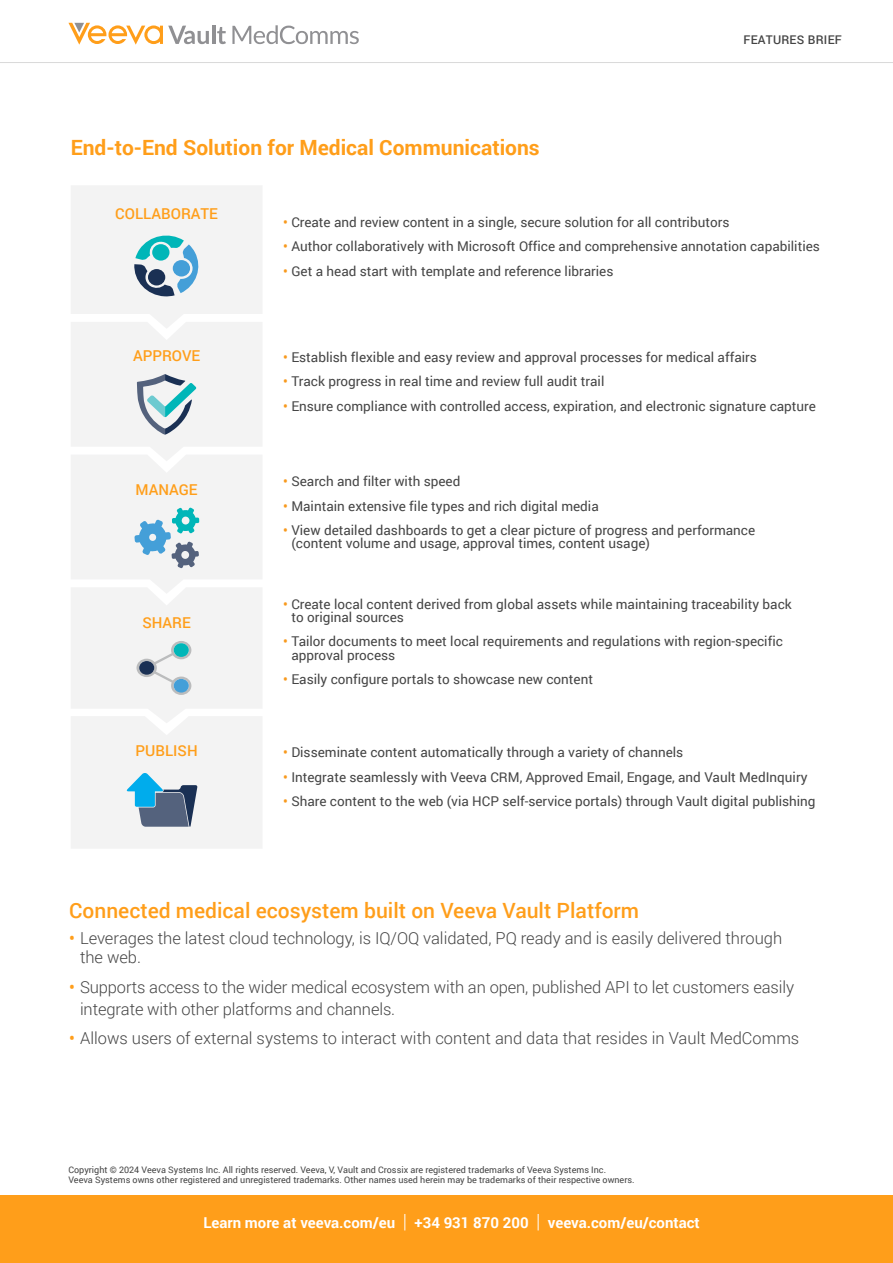
<style>
.page{position:relative;width:893px;height:1263px;background:#fff}
.page>*{position:absolute;margin:0;border:0;box-sizing:border-box;transform-origin:0 0}
.t1{font:500 21px "Roboto";color:#ff9e1a}
.t2{font:700 21px "Roboto";color:#ff9e1a}
.t3{font:300 16.5px/19.5px "Roboto";color:#454545}
.t4{font:700 15px "Roboto";color:#fff}
.t5{font:500 15px "Roboto";color:#ff9e1a}
.t6{font:13.5px/13.5px "Roboto";color:#454545}
.t7{font:500 12px "Roboto";letter-spacing:.02em;color:#444}
.t8{font:9px/10.5px "Roboto";color:#444}
.s1{font-weight:500;color:#f8991d}
.s2{font-weight:500;color:#ff9e1a}
.s3{font-weight:300;font-size:19.5px}
</style>
<div class="page">
<hr style="left:0;top:62px;width:893px;height:1px;background:#d9d9d9">
<svg style="left:71px;top:186px;width:191px;height:662px"></svg>
<hr style="left:212px;top:25px;width:3px;height:19px;background:#909093">
<svg style="left:217px;top:27px;width:9px;height:17px"></svg>
<svg style="left:232px;top:25px;width:127px;height:19px"></svg>
<svg style="left:68px;top:23px;width:141px;height:22px"></svg>
<div style="left:0;top:1195px;width:893px;height:68px;background:#ff9e1a"></div>
<h1 class="t2" style="left:71px;top:133px;width:471px">End-to-End Solution for Medical Communications</h1>
<p class="t7" style="left:743px;top:32px;width:100px">FEATURES BRIEF</p>
<p class="t5" style="left:115px;top:203px;width:104px">COLLABORATE</p>
<p class="t5" style="left:133px;top:345px;width:69px">APPROVE</p>
<p class="t5" style="left:136px;top:479px;width:63px">MANAGE</p>
<p class="t5" style="left:142px;top:612px;width:50px">SHARE</p>
<p class="t5" style="left:136px;top:740px;width:64px">PUBLISH</p>
<p class="t6" style="left:283px;top:215px;width:448px"><span class="s1">•</span> Create and review content in a single, secure solution for all contributors</p>
<p class="t6" style="left:283px;top:239px;width:538px"><span class="s1">•</span> Author collaboratively with Microsoft Office and comprehensive annotation capabilities</p>
<p class="t6" style="left:283px;top:263px;width:332px"><span class="s1">•</span> Get a head start with template and reference libraries</p>
<p class="t6" style="left:283px;top:350px;width:475px"><span class="s1">•</span> Establish flexible and easy review and approval processes for medical affairs</p>
<p class="t6" style="left:283px;top:374px;width:323px"><span class="s1">•</span> Track progress in real time and review full audit trail</p>
<p class="t6" style="left:283px;top:398px;width:534px"><span class="s1">•</span> Ensure compliance with controlled access, expiration, and electronic signature capture</p>
<p class="t6" style="left:283px;top:474px;width:179px"><span class="s1">•</span> Search and filter with speed</p>
<p class="t6" style="left:283px;top:499px;width:317px"><span class="s1">•</span> Maintain extensive file types and rich digital media</p>
<p class="t6" style="left:291px;top:523px;width:465px;text-indent:-8px"><span class="s1">•</span> View detailed dashboards to get a clear picture of progress and performance (content volume and usage, approval times, content usage)</p>
<p class="t6" style="left:291px;top:597px;width:502px;text-indent:-8px"><span class="s1">•</span> Create local content derived from global assets while maintaining traceability back to original sources</p>
<p class="t6" style="left:291px;top:634px;width:493px;text-indent:-8px"><span class="s1">•</span> Tailor documents to meet local requirements and regulations with region-specific approval process</p>
<p class="t6" style="left:283px;top:672px;width:311px"><span class="s1">•</span> Easily configure portals to showcase new content</p>
<p class="t6" style="left:283px;top:745px;width:402px"><span class="s1">•</span> Disseminate content automatically through a variety of channels</p>
<p class="t6" style="left:283px;top:769px;width:526px"><span class="s1">•</span> Integrate seamlessly with Veeva CRM, Approved Email, Engage, and Vault MedInquiry</p>
<p class="t6" style="left:283px;top:794px;width:534px"><span class="s1">•</span> Share content to the web (via HCP self-service portals) through Vault digital publishing</p>
<h1 class="t1" style="left:69px;top:895px;width:571px">Connected medical ecosystem built on Veeva Vault Platform</h1>
<p class="t3" style="left:80px;top:928px;width:704px;text-indent:-11px"><span class="s2">•</span> Leverages the latest cloud technology, is IQ/OQ validated, PQ ready and is easily delivered through the web.</p>
<p class="t3" style="left:80px;top:975px;width:715px;line-height:22.5px;text-indent:-11px"><span class="s2">•</span> Supports access to the wider medical ecosystem with an open, published API to let customers easily integrate with other platforms and channels.</p>
<p class="t3" style="left:69px;top:1028px;width:732px"><span class="s2">•</span> Allows users of external systems to interact with content and data that resides in Vault MedComms</p>
<p class="t8" style="left:68px;top:1164px;width:568px">Copyright © 2024 Veeva Systems Inc. All rights reserved. Veeva, V, Vault and Crossix are registered trademarks of Veeva Systems Inc.<br>Veeva Systems owns other registered and unregistered trademarks. Other names used herein may be trademarks of their respective owners.</p>
<p class="t4" style="left:203px;top:1212px;width:498px">Learn more at veeva.com/eu <span class="s3">|</span> +34 931 870 200 <span class="s3">|</span> veeva.com/eu/contact</p>
</div>
